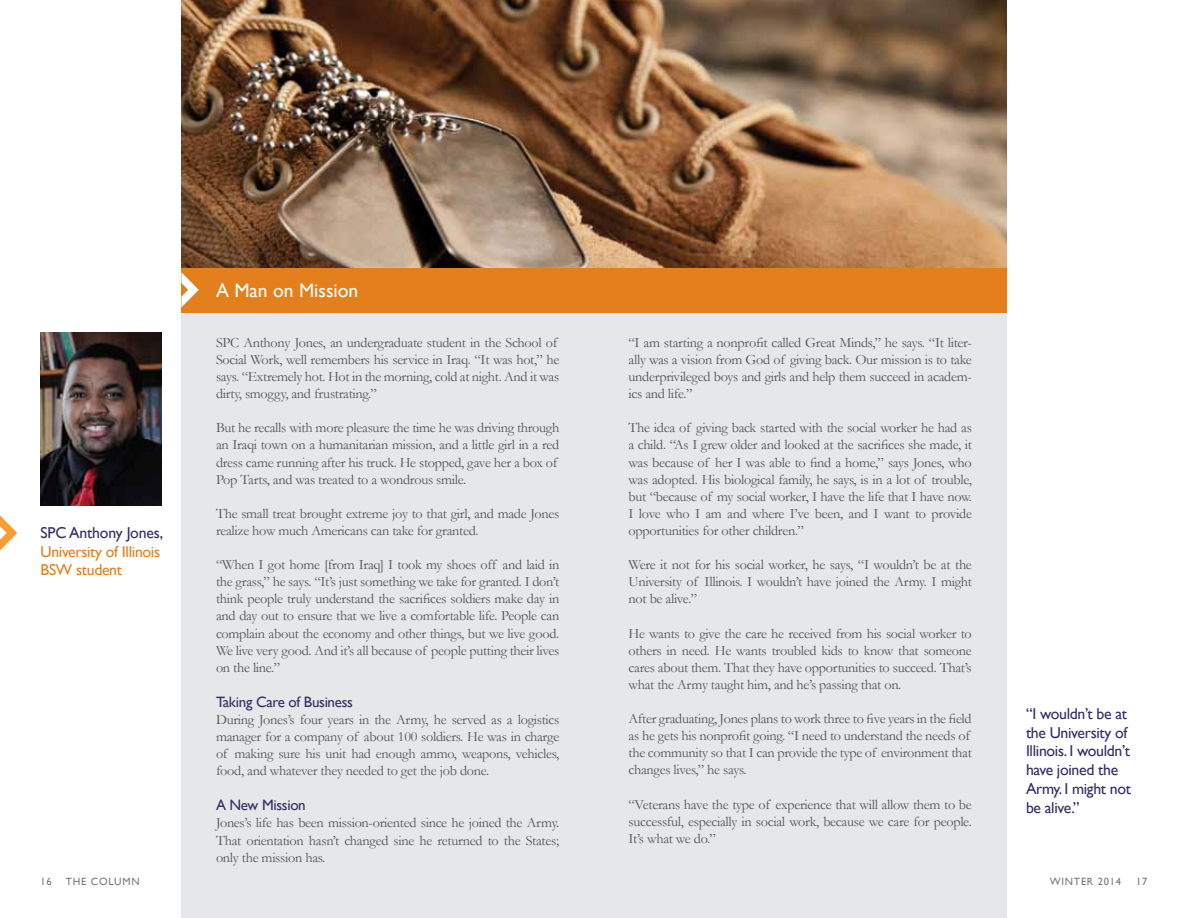
<style>
.page{position:relative;width:1188px;height:918px;background:#fff}
.page>*{position:absolute;margin:0;border:0;box-sizing:border-box;transform-origin:0 0}
.t1{font:19.5px "Gill Sans";color:#fff}
.t2{font:15.75px/18.9px "Gill Sans";letter-spacing:-.02em;color:#362c66}
.t3{font:15.75px/18.9px "Gill Sans";letter-spacing:-.02em;color:#e37f1c}
.t4{font:15px "Gill Sans";letter-spacing:-.02em;color:#362c66}
.t5{font:14.25px/17.1px "Garamond";letter-spacing:-.02em;color:#545456;text-align:justify}
.t6{font:10.5px "Gill Sans";letter-spacing:.07em;color:#77787b}
</style>
<div class="page">
<div style="left:181px;top:295px;width:826px;height:623px;background:#e6e7e8"></div>
<div style="left:181px;top:267px;width:826px;height:46px;background:#e37f1c"></div>
<img style="left:181px;top:0;width:826px;height:267px">
<svg style="left:181px;top:272px;width:18px;height:35px"></svg>
<img style="left:41px;top:333px;width:120px;height:172px">
<svg style="left:0;top:515px;width:17px;height:36px"></svg>
<p class="t2" style="left:40px;top:523px;width:124px">SPC Anthony Jones,</p>
<p class="t3" style="left:40px;top:542px;width:121px">University of Illinois<br>BSW student</p>
<h1 class="t1" style="left:216px;top:279px;width:144px">A Man on Mission</h1>
<p class="t5" style="left:216px;top:334px;width:345px;text-align:left">SPC Anthony Jones, an undergraduate student in the School of Social Work, well remembers his service in Iraq. “It was hot,” he says. “Extremely hot. Hot in the morning, cold at night. And it was dirty, smoggy, and frustrating.”</p>
<p class="t5" style="left:216px;top:419px;width:345px;text-align:left">But he recalls with more pleasure the time he was driving through an Iraqi town on a humanitarian mission, and a little girl in a red dress came running after his truck. He stopped, gave her a box of Pop Tarts, and was treated to a wondrous smile.</p>
<p class="t5" style="left:216px;top:505px;width:345px">The small treat brought extreme joy to that girl, and made Jones realize how much Americans can take for granted.</p>
<p class="t5" style="left:216px;top:556px;width:345px">“When I got home [from Iraq] I took my shoes off and laid in the grass,” he says. “It’s just something we take for granted. I don’t think people truly understand the sacrifices soldiers make day in and day out to ensure that we live a comfortable life. People can complain about the economy and other things, but we live good.<br>We live very good. And it’s all because of people putting their lives on the line.”</p>
<p class="t4" style="left:216px;top:693px;width:138px">Taking Care of Business</p>
<p class="t5" style="left:216px;top:711px;width:345px">During Jones’s four years in the Army, he served as a logistics manager for a company of about 100 soldiers. He was in charge of making sure his unit had enough ammo, weapons, vehicles, food, and whatever they needed to get the job done.</p>
<p class="t4" style="left:216px;top:796px;width:91px">A New Mission</p>
<p class="t5" style="left:216px;top:814px;width:345px">Jones’s life has been mission-oriented since he joined the Army.<br>That orientation hasn’t changed sine he returned to the States; only the mission has.</p>
<p class="t5" style="left:629px;top:334px;width:345px">“I am starting a nonprofit called Great Minds,” he says. “It liter&shy;ally was a vision from God of giving back. Our mission is to take underprivileged boys and girls and help them succeed in academ&shy;ics and life.”</p>
<p class="t5" style="left:629px;top:419px;width:345px">The idea of giving back started with the social worker he had as a child. “As I grew older and looked at the sacrifices she made, it was because of her I was able to find a home,” says Jones, who was adopted. His biological family, he says, is in a lot of trouble, but “because of my social worker, I have the life that I have now.<br>I love who I am and where I’ve been, and I want to provide opportunities for other children.”</p>
<p class="t5" style="left:629px;top:556px;width:345px">Were it not for his social worker, he says, “I wouldn’t be at the University of Illinois. I wouldn’t have joined the Army. I might not be alive.”</p>
<p class="t5" style="left:629px;top:624px;width:345px">He wants to give the care he received from his social worker to others in need. He wants troubled kids to know that someone cares about them. That they have opportunities to succeed. That’s what the Army taught him, and he’s passing that on.</p>
<p class="t5" style="left:629px;top:710px;width:345px;text-align:left">After graduating, Jones plans to work three to five years in the field as he gets his nonprofit going. “I need to understand the needs of the community so that I can provide the type of environment that changes lives,” he says.</p>
<p class="t5" style="left:629px;top:795px;width:345px">“Veterans have the type of experience that will allow them to be successful, especially in social work, because we care for people.<br>It’s what we do.”</p>
<p class="t2" style="left:1026px;top:704px;width:107px">“I wouldn’t be at the University of<br>Illinois. I wouldn’t have joined the<br>Army. I might not be alive.”</p>
<p class="t6" style="left:40px;top:875px;width:13px">16</p>
<p class="t6" style="left:66px;top:875px;width:72px">The Column</p>
<p class="t6" style="left:1050px;top:875px;width:72px">WINTER 2014</p>
<p class="t6" style="left:1136px;top:875px;width:13px">17</p>
</div>
